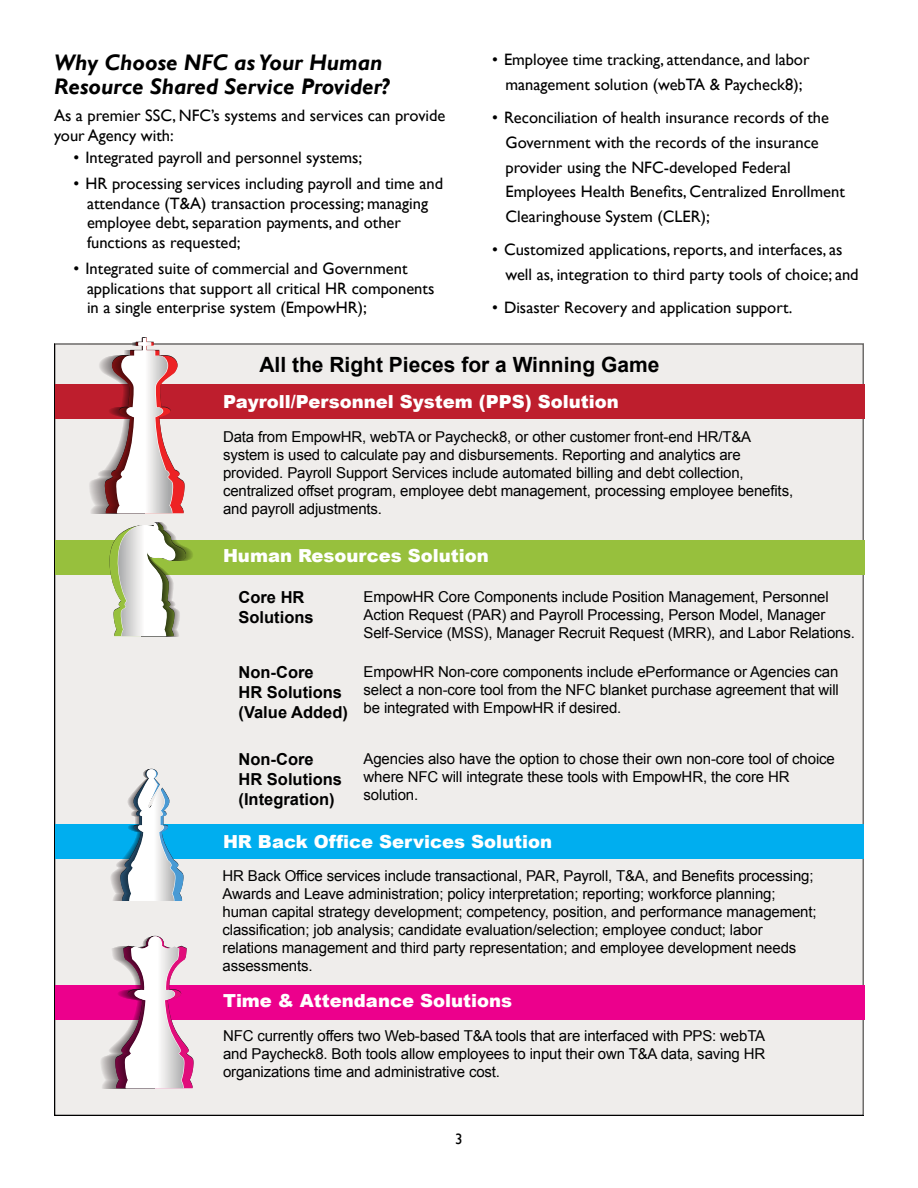
<style>
.page{position:relative;width:918px;height:1188px;background:#fff}
.page>*{position:absolute;margin:0;border:0;box-sizing:border-box;transform-origin:0 0}
.bold_italic_15{font:italic 700 22.5px/24.2px "Gill Sans";color:#000}
.t1{font:700 21px "Arial";color:#000}
.t2{font:900 18px "Arial";color:#fff}
.text_0p2{font:16.5px/19.6px "Gill Sans";color:#000}
.t3{font:700 16.5px/19.8px "Arial";color:#000}
.t4{font:15px/18px "Arial";letter-spacing:-.01em;color:#000}
.heading14{font:15px "Gill Sans";color:#000}
</style>
<div class="page">
<div style="left:55px;top:344px;width:809px;height:771px;background:#efedeb"></div>
<div style="left:55px;top:540px;width:810px;height:34px;background:#97c03d"></div>
<div style="left:55px;top:825px;width:809px;height:34px;background:#00aeef"></div>
<div style="left:55px;top:985px;width:810px;height:35px;background:#ec008c"></div>
<div style="left:55px;top:385px;width:810px;height:34px;background:#be1e2d"></div>
<svg style="left:101px;top:522px;width:92px;height:114px"></svg>
<svg style="left:101px;top:936px;width:93px;height:152px"></svg>
<svg style="left:110px;top:769px;width:74px;height:132px"></svg>
<svg style="left:89px;top:337px;width:96px;height:176px"></svg>
<p class="bold_italic_15" style="left:54px;top:51px;width:337px">Why Choose NFC as Your Human<br>Resource Shared Service Provider?</p>
<p class="text_0p2" style="left:54px;top:106px;width:393px">As a premier SSC, NFC’s systems and services can provide your Agency with:</p>
<p class="text_0p2" style="left:74px;top:148px;width:290px">• Integrated payroll and personnel systems;</p>
<p class="text_0p2" style="left:87px;top:174px;width:358px;text-indent:-14px">• HR processing services including payroll and time and attendance (T&amp;A) transaction processing; managing employee debt, separation payments, and other functions as requested;</p>
<p class="text_0p2" style="left:87px;top:259px;width:349px;text-indent:-14px">• Integrated suite of commercial and Government applications that support all critical HR components in a single enterprise system (EmpowHR);</p>
<p class="text_0p2" style="left:492px;top:48px;width:319px;line-height:24.6px;text-align:center">• Employee time tracking, attendance, and labor management solution (webTA &amp; Paycheck8);</p>
<p class="text_0p2" style="left:506px;top:106px;width:341px;line-height:24.6px;text-indent:-14px">• Reconciliation of health insurance records of the Government with the records of the insurance provider using the NFC-developed Federal Employees Health Benefits, Centralized Enrollment Clearinghouse System (CLER);</p>
<p class="text_0p2" style="left:506px;top:238px;width:355px;line-height:24.6px;text-indent:-14px">• Customized applications, reports, and interfaces, as well as, integration to third party tools of choice; and</p>
<p class="text_0p2" style="left:492px;top:298px;width:302px">• Disaster Recovery and application support.</p>
<p class="t1" style="left:259px;top:351px;width:402px">All the Right Pieces for a Winning Game</p>
<p class="t2" style="left:223px;top:389px;width:397px">Payroll/Personnel System (PPS) Solution</p>
<p class="t4" style="left:223px;top:428px;width:572px">Data from EmpowHR, webTA or Paycheck8, or other customer front-end HR/T&amp;A system is used to calculate pay and disbursements. Reporting and analytics are provided. Payroll Support Services include automated billing and debt collection, centralized offset program, employee debt management, processing employee benefits, and payroll adjustments.</p>
<p class="t2" style="left:223px;top:542px;width:267px">Human Resources Solution</p>
<p class="t4" style="left:364px;top:588px;width:493px">EmpowHR Core Components include Position Management, Personnel<br>Action Request (PAR) and Payroll Processing, Person Model, Manager<br>Self-Service (MSS), Manager Recruit Request (MRR), and Labor Relations.</p>
<p class="t4" style="left:364px;top:663px;width:477px;text-align:justify">EmpowHR Non-core components include ePerformance or Agencies can select a non-core tool from the NFC blanket purchase agreement that will be integrated with EmpowHR if desired.</p>
<p class="t4" style="left:364px;top:750px;width:473px">Agencies also have the option to chose their own non-core tool of choice where NFC will integrate these tools with EmpowHR, the core HR solution.</p>
<p class="t3" style="left:239px;top:588px;width:77px">Core HR<br>Solutions</p>
<p class="t3" style="left:239px;top:663px;width:111px">Non-Core<br>HR Solutions (Value Added)</p>
<p class="t3" style="left:239px;top:750px;width:105px">Non-Core<br>HR Solutions (Integration)</p>
<p class="t2" style="left:223px;top:828px;width:331px">HR Back Office Services Solution</p>
<p class="t4" style="left:223px;top:867px;width:596px">HR Back Office services include transactional, PAR, Payroll, T&amp;A, and Benefits processing; Awards and Leave administration; policy interpretation; reporting; workforce planning; human capital strategy development; competency, position, and performance management; classification; job analysis; candidate evaluation/selection; employee conduct; labor relations management and third party representation; and employee development needs assessments.</p>
<p class="t2" style="left:223px;top:988px;width:291px">Time &amp; Attendance Solutions</p>
<p class="t4" style="left:223px;top:1027px;width:544px;text-align:justify">NFC currently offers two Web-based T&amp;A tools that are interfaced with PPS: webTA and Paycheck8. Both tools allow employees to input their own T&amp;A data, saving HR organizations time and administrative cost.</p>
<h1 class="heading14" style="left:455px;top:1131px;width:9px">3</h1>
</div>
